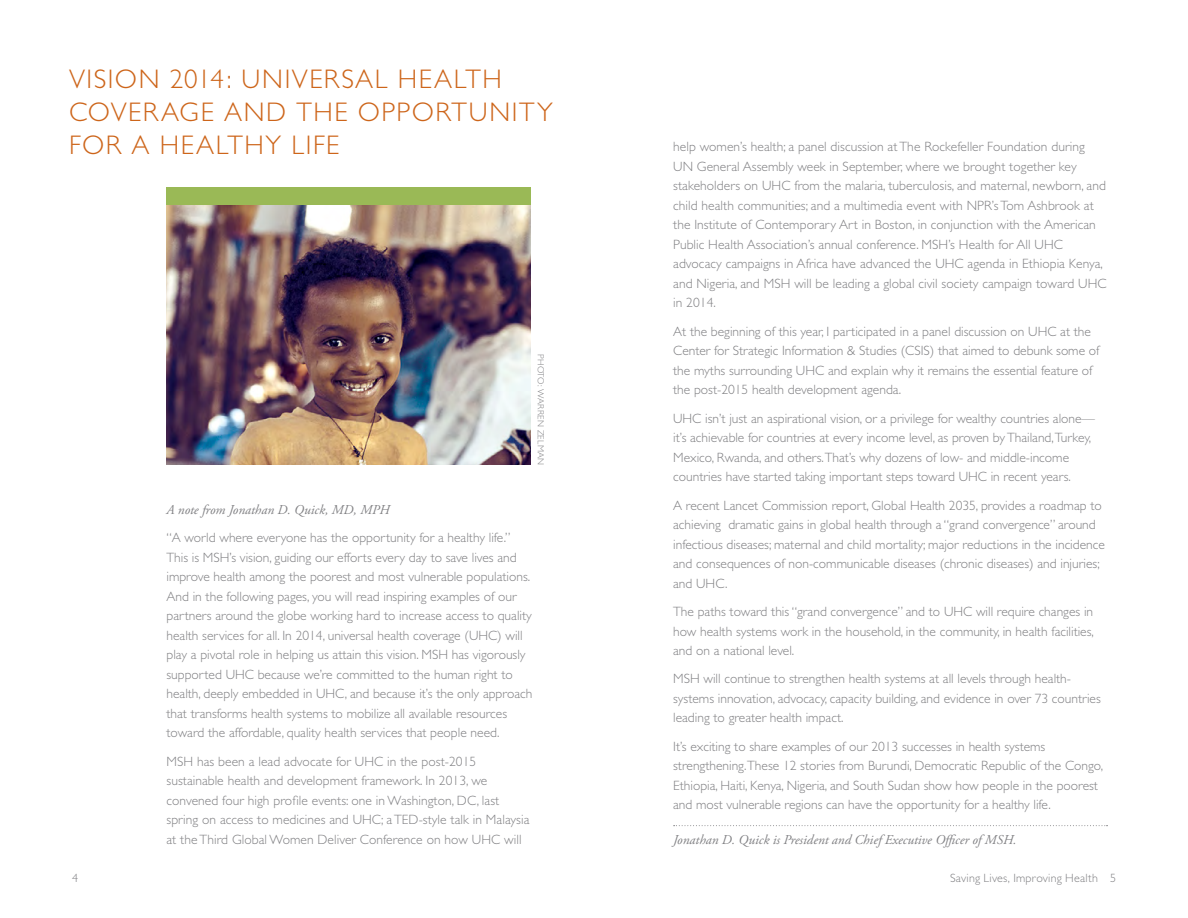
<style>
.page{position:relative;width:1188px;height:918px;background:#fff}
.page>*{position:absolute;margin:0;border:0;box-sizing:border-box;transform-origin:0 0}
.t1{font:300 27px/33px "Gill Sans";letter-spacing:.055em;color:#cd651a}
.t2{font:300 13.5px/19.5px "Gill Sans";color:#808083}
.t3{font:italic 13.5px "Adobe Garamond Pro";color:#808083}
.t4{font:300 12px "Gill Sans";letter-spacing:.02em;color:#808083}
.t5{font:300 9px "Gill Sans";letter-spacing:.025em;color:#808083}
</style>
<div class="page">
<svg style="left:674px;top:825px;width:434px;height:1px"></svg>
<img style="left:166px;top:206px;width:365px;height:259px">
<div style="left:166px;top:188px;width:365px;height:18px;background:#9ab956"></div>
<h1 class="t1" style="left:69px;top:63px;width:485px">VISION 2014: UNIVERSAL HEALTH<br>COVERAGE AND THE OPPORTUNITY<br>FOR A HEALTHY LIFE</h1>
<p class="t5" style="left:546px;top:354px;width:113px;rotate:90deg">PHOTO: WARREN ZELMAN</p>
<p class="t3" style="left:166px;top:501px;width:225px">A note from Jonathan D. Quick, MD, MPH</p>
<p class="t2" style="left:166px;top:528px;width:367px">“A world where everyone has the opportunity for a healthy life.” This is MSH’s vision, guiding our efforts every day to save lives and improve health among the poorest and most vulnerable populations.<br>And in the following pages, you will read inspiring examples of our partners around the globe working hard to increase access to quality health services for all. In 2014, universal health coverage (UHC) will play a pivotal role in helping us attain this vision. MSH has vigorously supported UHC because we’re committed to the human right to health, deeply embedded in UHC, and because it’s the only approach that transforms health systems to mobilize all available resources toward the affordable, quality health services that people need.</p>
<p class="t2" style="left:166px;top:752px;width:365px">MSH has been a lead advocate for UHC in the post-2015 sustainable health and development framework. In 2013, we convened four high profile events: one in Washington, DC, last spring on access to medicines and UHC; a TED-style talk in Malaysia at the Third Global Women Deliver Conference on how UHC will</p>
<p class="t2" style="left:673px;top:137px;width:435px">help women’s health; a panel discussion at The Rockefeller Foundation during UN General Assembly week in September, where we brought together key stakeholders on UHC from the malaria, tuberculosis, and maternal, newborn, and child health communities; and a multimedia event with NPR’s Tom Ashbrook at the Institute of Contemporary Art in Boston, in conjunction with the American Public Health Association’s annual conference. MSH’s Health for All UHC advocacy campaigns in Africa have advanced the UHC agenda in Ethiopia Kenya, and Nigeria, and MSH will be leading a global civil society campaign toward UHC in 2014.</p>
<p class="t2" style="left:673px;top:321px;width:428px">At the beginning of this year, I participated in a panel discussion on UHC at the Center for Strategic Information &amp; Studies (CSIS) that aimed to debunk some of the myths surrounding UHC and explain why it remains the essential feature of the post-2015 health development agenda.</p>
<p class="t2" style="left:673px;top:408px;width:423px">UHC isn’t just an aspirational vision, or a privilege for wealthy countries alone— it’s achievable for countries at every income level, as proven by Thailand,Turkey, Mexico, Rwanda, and others.That’s why dozens of low- and middle-income countries have started taking important steps toward UHC in recent years.</p>
<p class="t2" style="left:673px;top:495px;width:433px">A recent Lancet Commission report, Global Health 2035, provides a roadmap to achieving dramatic gains in global health through a “grand convergence” around infectious diseases; maternal and child mortality; major reductions in the incidence and consequences of non-communicable diseases (chronic diseases) and injuries; and UHC.</p>
<p class="t2" style="left:673px;top:602px;width:422px;text-align:justify">The paths toward this “grand convergence” and to UHC will require changes in how health systems work in the household, in the community, in health facilities, and on a national level.</p>
<p class="t2" style="left:673px;top:669px;width:429px">MSH will continue to strengthen health systems at all levels through health&shy;systems innovation, advocacy, capacity building, and evidence in over 73 countries leading to greater health impact.</p>
<p class="t2" style="left:673px;top:737px;width:432px">It’s exciting to share examples of our 2013 successes in health systems strengthening.These 12 stories from Burundi, Democratic Republic of the Congo, Ethiopia, Haiti, Kenya, Nigeria, and South Sudan show how people in the poorest and most vulnerable regions can have the opportunity for a healthy life.</p>
<p class="t3" style="left:673px;top:832px;width:345px">Jonathan D. Quick is President and Chief Executive Officer of MSH.</p>
<p class="t4" style="left:72px;top:871px;width:7px">4</p>
<p class="t4" style="left:950px;top:871px;width:167px">Saving Lives, Improving Health 5</p>
</div>
